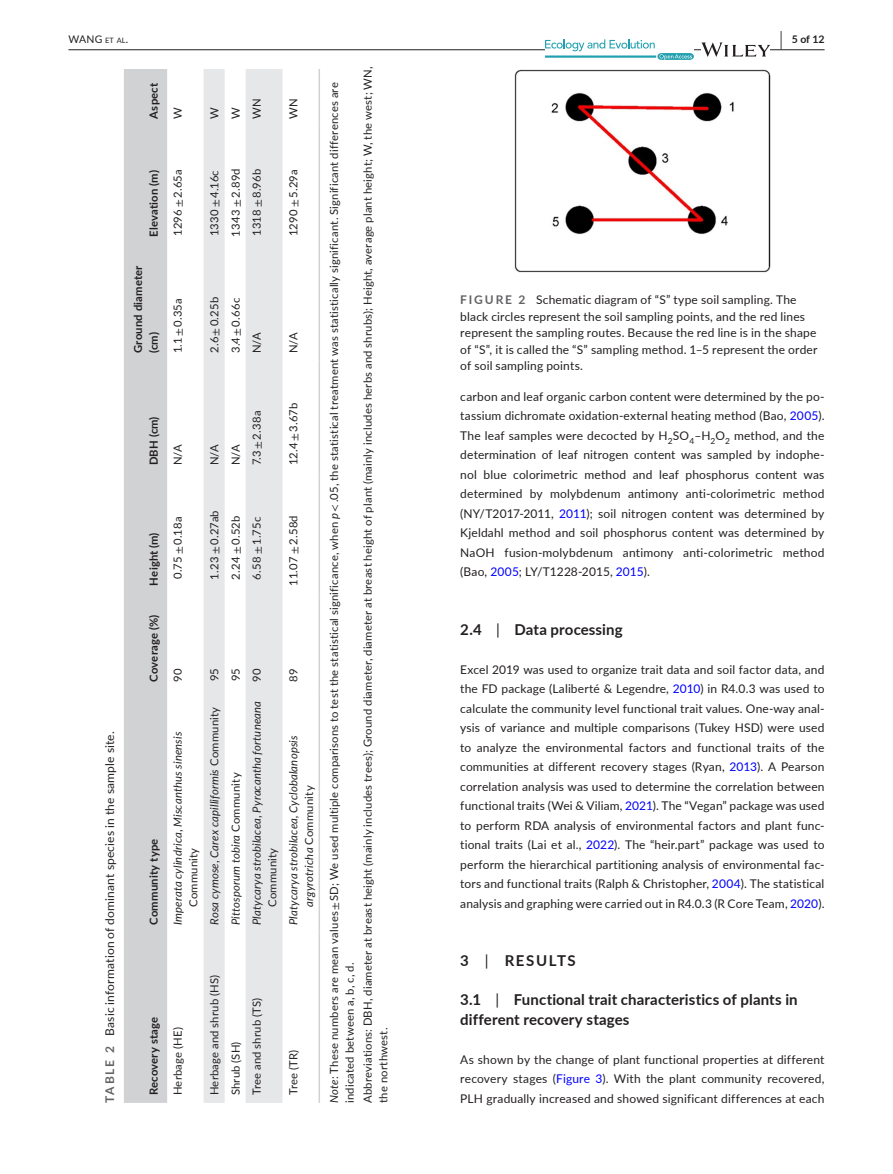
<style>
.page{position:relative;width:893px;height:1174px;background:#fff}
.page>*{position:absolute;margin:0;border:0;box-sizing:border-box;transform-origin:0 0}
.t1{font:700 15px/19.5px "Lato";letter-spacing:.01em;color:#231f20}
.t2{font:700 15px "Lato";letter-spacing:.105em;color:#231f20}
.t3{font:12px/19.5px "Lato";letter-spacing:.015em;color:#231f20;text-align:justify}
.t4{font:700 12px "Lato";letter-spacing:.145em;color:#636366}
.t5{font:11.25px/15.8px "Lato";letter-spacing:.015em;color:#231f20}
.t6{font:italic 11.25px/15.8px "Lato";letter-spacing:.015em;color:#231f20}
.t7{font:700 11.25px/15.8px "Lato";letter-spacing:.02em;color:#231f20}
.t8{font:10.5px "Lato";color:#231f20}
.t9{font:700 10.5px "Lato";color:#231f20}
.s1{font-size:7.35px}
.s2{font-size:19.5px}
.s3{font-family:"STIX"}
.s4{font-style:normal}
.s5{font-style:italic}
.s6{font-weight:700;color:#636366}
.s7{color:#00f}
.s8{font-weight:400}
</style>
<div class="page">
<hr style="left:68px;top:49px;width:756px;height:1px;background:#231f20">
<svg style="left:545px;top:39px;width:149px;height:21px"></svg>
<svg style="left:701px;top:42px;width:69px;height:15px"></svg>
<div style="left:124px;top:69px;width:43px;height:1033px;background:#d1d2d4"></div>
<svg style="left:204px;top:69px;width:78px;height:1033px;fill:#e6e7e9"></svg>
<hr style="left:319px;top:932px;width:1px;height:170px;background:#d1d2d4">
<hr style="left:319px;top:689px;width:1px;height:243px;background:#d1d2d4">
<hr style="left:319px;top:593px;width:1px;height:96px;background:#d1d2d4">
<hr style="left:319px;top:473px;width:1px;height:120px;background:#d1d2d4">
<hr style="left:319px;top:361px;width:1px;height:112px;background:#d1d2d4">
<hr style="left:319px;top:244px;width:1px;height:117px;background:#d1d2d4">
<hr style="left:319px;top:126px;width:1px;height:118px;background:#d1d2d4">
<hr style="left:319px;top:69px;width:1px;height:57px;background:#d1d2d4">
<img style="left:515px;top:69px;width:255px;height:203px">
<p class="t8" style="left:68px;top:31px;width:61px">WANG <span class="s1">et al</span>.</p>
<p class="t9" style="left:780px;top:31px;width:46px"><span class="s2">|</span> 5 of 12</p>
<p class="t3" style="left:100px;top:1035px;width:306px;rotate:-90deg">Basic information of dominant species in the sample site.</p>
<p class="t4" style="left:101px;top:1102px;width:58px;rotate:-90deg">TABLE 2</p>
<p class="t7" style="left:145px;top:119px;width:38px;rotate:-90deg">Aspect</p>
<p class="t5" style="left:169px;top:119px;width:13px;rotate:-90deg">W</p>
<p class="t7" style="left:145px;top:236px;width:68px;rotate:-90deg">Elevation (m)</p>
<p class="t7" style="left:130px;top:353px;width:89px;rotate:-90deg">Ground diameter (cm)</p>
<p class="t5" style="left:169px;top:236px;width:68px;rotate:-90deg">1296 <span class="s3">±</span> 2.65a</p>
<p class="t5" style="left:169px;top:353px;width:56px;rotate:-90deg">1.1 <span class="s3">±</span> 0.35a</p>
<p class="t5" style="left:206px;top:119px;width:13px;rotate:-90deg">W</p>
<p class="t5" style="left:227px;top:119px;width:13px;rotate:-90deg">W</p>
<p class="t5" style="left:248px;top:119px;width:22px;rotate:-90deg">WN</p>
<p class="t5" style="left:206px;top:236px;width:68px;rotate:-90deg">1330 <span class="s3">±</span> 4.16c</p>
<p class="t5" style="left:227px;top:236px;width:69px;rotate:-90deg">1343 <span class="s3">±</span> 2.89d</p>
<p class="t5" style="left:248px;top:236px;width:68px;rotate:-90deg">1318 <span class="s3">±</span> 8.96b</p>
<p class="t5" style="left:206px;top:353px;width:58px;rotate:-90deg">2.6 <span class="s3">±</span> 0.25b</p>
<p class="t5" style="left:227px;top:353px;width:57px;rotate:-90deg">3.4 <span class="s3">±</span> 0.66c</p>
<p class="t5" style="left:248px;top:353px;width:22px;rotate:-90deg">N/A</p>
<p class="t5" style="left:285px;top:119px;width:22px;rotate:-90deg">WN</p>
<p class="t5" style="left:285px;top:236px;width:69px;rotate:-90deg">1290 <span class="s3">±</span> 5.29a</p>
<p class="t5" style="left:285px;top:353px;width:22px;rotate:-90deg">N/A</p>
<p class="t7" style="left:145px;top:465px;width:50px;rotate:-90deg">DBH (cm)</p>
<p class="t5" style="left:169px;top:465px;width:22px;rotate:-90deg">N/A</p>
<p class="t5" style="left:206px;top:465px;width:22px;rotate:-90deg">N/A</p>
<p class="t5" style="left:227px;top:465px;width:22px;rotate:-90deg">N/A</p>
<p class="t5" style="left:248px;top:465px;width:56px;rotate:-90deg">7.3 <span class="s3">±</span> 2.38a</p>
<p class="t5" style="left:285px;top:465px;width:64px;rotate:-90deg">12.4 <span class="s3">±</span> 3.67b</p>
<p class="t7" style="left:145px;top:585px;width:55px;rotate:-90deg">Height (m)</p>
<p class="t7" style="left:145px;top:682px;width:68px;rotate:-90deg">Coverage (%)</p>
<p class="t7" style="left:145px;top:925px;width:88px;rotate:-90deg">Community type</p>
<p class="t5" style="left:169px;top:579px;width:64px;rotate:-90deg">0.75 <span class="s3">±</span> 0.18a</p>
<p class="t5" style="left:206px;top:579px;width:71px;rotate:-90deg">1.23 <span class="s3">±</span> 0.27ab</p>
<p class="t5" style="left:227px;top:579px;width:65px;rotate:-90deg">2.24 <span class="s3">±</span> 0.52b</p>
<p class="t5" style="left:248px;top:580px;width:64px;rotate:-90deg">6.58 <span class="s3">±</span> 1.75c</p>
<p class="t5" style="left:285px;top:585px;width:72px;rotate:-90deg">11.07 <span class="s3">±</span> 2.58d</p>
<p class="t5" style="left:169px;top:682px;width:15px;rotate:-90deg">90</p>
<p class="t6" style="left:169px;top:907px;width:177px;text-indent:-18px;rotate:-90deg">Imperata cylindrica<span class="s4">,</span> Miscanthus sinensis<br><span class="s4">Community</span></p>
<p class="t5" style="left:206px;top:681px;width:14px;rotate:-90deg">95</p>
<p class="t6" style="left:206px;top:925px;width:220px;rotate:-90deg">Rosa cymose<span class="s4">,</span> Carex capilliformis <span class="s4">Community</span></p>
<p class="t5" style="left:227px;top:681px;width:14px;rotate:-90deg">95</p>
<p class="t6" style="left:227px;top:925px;width:154px;rotate:-90deg">Pittosporum tobira <span class="s4">Community</span></p>
<p class="t5" style="left:248px;top:682px;width:15px;rotate:-90deg">90</p>
<p class="t6" style="left:248px;top:907px;width:208px;text-indent:-18px;rotate:-90deg">Platycarya strobilacea<span class="s4">,</span> Pyracantha fortuneana<br><span class="s4">Community</span></p>
<p class="t5" style="left:285px;top:681px;width:15px;rotate:-90deg">89</p>
<p class="t6" style="left:285px;top:907px;width:173px;text-indent:-18px;rotate:-90deg">Platycarya strobilacea, Cyclobalanopsis argyrotricha <span class="s4">Community</span></p>
<p class="t7" style="left:145px;top:1095px;width:80px;rotate:-90deg">Recovery stage</p>
<p class="t5" style="left:169px;top:1095px;width:69px;rotate:-90deg">Herbage (HE)</p>
<p class="t5" style="left:206px;top:1095px;width:122px;rotate:-90deg">Herbage and shrub (HS)</p>
<p class="t5" style="left:227px;top:1095px;width:55px;rotate:-90deg">Shrub (SH)</p>
<p class="t5" style="left:248px;top:1095px;width:99px;rotate:-90deg">Tree and shrub (TS)</p>
<p class="t5" style="left:285px;top:1095px;width:47px;rotate:-90deg">Tree (TR)</p>
<p class="t5" style="left:359px;top:1103px;width:1038px;rotate:-90deg">Abbreviations: DBH, diameter at breast height (mainly includes trees); Ground diameter, diameter at breast height of plant (mainly includes herbs and shrubs); Height, average plant height; W, the west; WN, the northwest.</p>
<p class="t5" style="left:326px;top:1103px;width:1022px;rotate:-90deg"><span class="s5">Note</span>: These numbers are mean values <span class="s3">±</span> SD; We used multiple comparisons to test the statistical significance, when <span class="s5">p</span><span class="s3">&lt;</span> .05, the statistical treatment was statistically significant. Significant differences are indicated between a, b, c, d.</p>
<p class="t3" style="left:460px;top:291px;width:359px;line-height:16.5px;text-align:left"><span class="s6">FIGURE 2</span> Schematic diagram of “S” type soil sampling. The black circles represent the soil sampling points, and the red lines represent the sampling routes. Because the red line is in the shape of “S”, it is called the “S” sampling method. 1–5 represent the order of soil sampling points.</p>
<p class="t3" style="left:460px;top:386px;width:366px">carbon and leaf organic carbon content were determined by the po&shy;tassium dichromate oxidation-external heating method (Bao, <span class="s7">2005</span>).<br>The leaf samples were decocted by H<sub>2</sub>SO<sub>4</sub>–H<sub>2</sub>O<sub>2</sub> method, and the determination of leaf nitrogen content was sampled by indophe&shy;nol blue colorimetric method and leaf phosphorus content was determined by molybdenum antimony anti-colorimetric method (NY/T2017-2011, <span class="s7">2011</span>); soil nitrogen content was determined by Kjeldahl method and soil phosphorus content was determined by NaOH fusion-molybdenum antimony anti-colorimetric method (Bao, <span class="s7">2005</span>; LY/T1228-2015, <span class="s7">2015</span>).</p>
<p class="t1" style="left:460px;top:619px;width:164px">2.4 <span class="s8">|</span> Data processing</p>
<p class="t3" style="left:460px;top:659px;width:366px">Excel 2019 was used to organize trait data and soil factor data, and the FD package (Laliberté &amp; Legendre, <span class="s7">2010</span>) in R4.0.3 was used to calculate the community level functional trait values. One-way anal&shy;ysis of variance and multiple comparisons (Tukey HSD) were used to analyze the environmental factors and functional traits of the communities at different recovery stages (Ryan, <span class="s7">2013</span>). A Pearson correlation analysis was used to determine the correlation between functional traits (Wei &amp; Viliam, <span class="s7">2021</span>). The “Vegan” package was used to perform RDA analysis of environmental factors and plant func&shy;tional traits (Lai et al., <span class="s7">2022</span>). The “heir.part” package was used to perform the hierarchical partitioning analysis of environmental fac&shy;tors and functional traits (Ralph &amp; Christopher, <span class="s7">2004</span>). The statistical analysis and graphing were carried out in R4.0.3 (R Core Team, <span class="s7">2020</span>).</p>
<p class="t2" style="left:460px;top:950px;width:117px">3 <span class="s8">|</span> RESULTS</p>
<p class="t1" style="left:460px;top:989px;width:339px">3.1 <span class="s8">|</span> Functional trait characteristics of plants in different recovery stages</p>
<p class="t3" style="left:460px;top:1049px;width:366px">As shown by the change of plant functional properties at different recovery stages (<span class="s7">Figure 3</span>). With the plant community recovered,</p>
<p class="t3" style="left:460px;top:1088px;width:366px">PLH gradually increased and showed significant differences at each</p>
</div>
